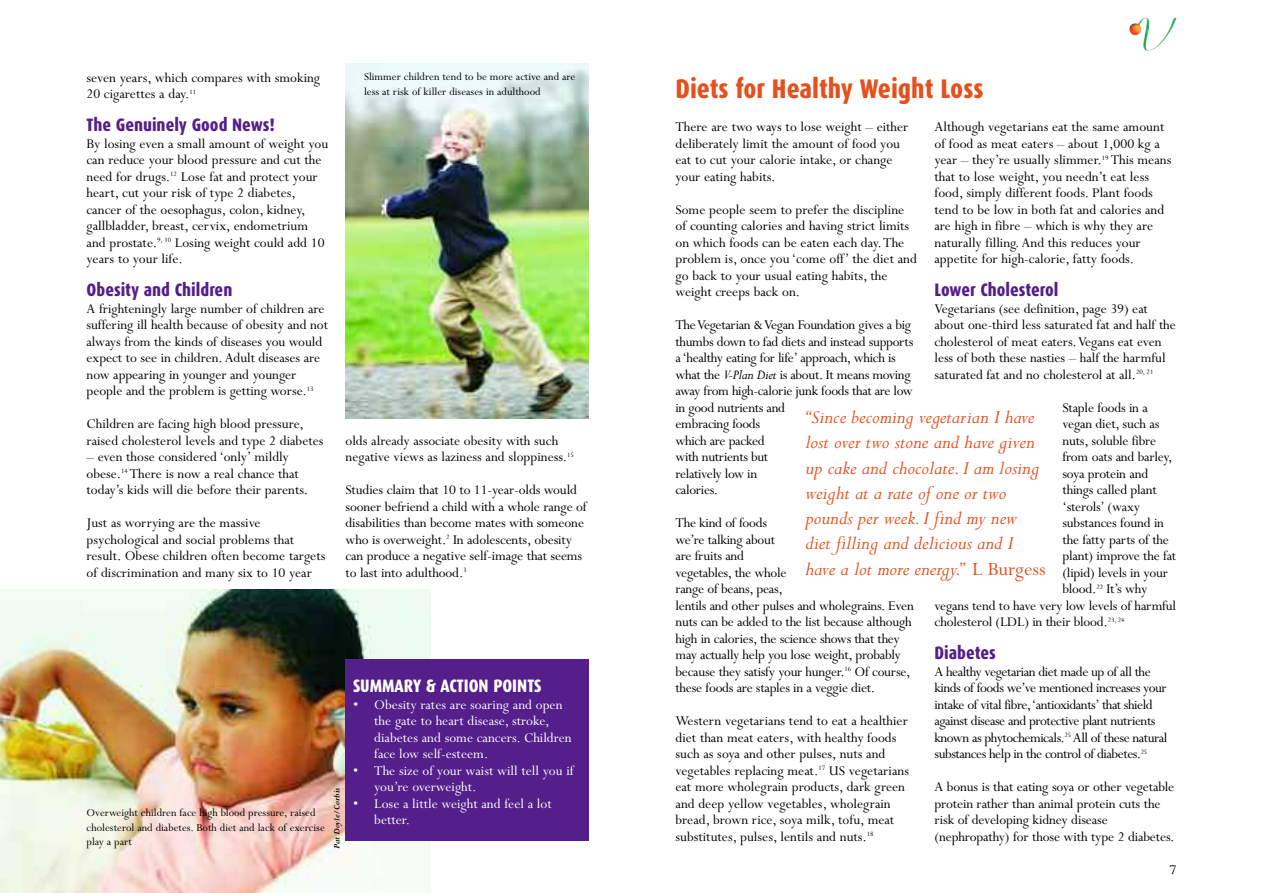
<style>
.page{position:relative;width:1263px;height:893px;background:#fff}
.page>*{position:absolute;margin:0;border:0;box-sizing:border-box;transform-origin:0 0}
.t1{font:800 27px "Dax Condensed";color:#e4511f}
.t2{font:italic 21px/25.3px "Perpetua";color:#e4511f}
.t3{font:800 18px "Dax Condensed";color:#541e8b}
.t4{font:800 18px "Dax Condensed";color:#fff}
.t5{font:15px/16.5px "Perpetua";letter-spacing:-.005em;color:#000}
.t6{font:15px/16.5px "Perpetua";letter-spacing:-.025em;color:#000}
.t7{font:15px/16.5px "Perpetua";letter-spacing:-.03em;color:#000}
.t8{font:15px/16.5px "Perpetua";color:#fff}
.t9{font:12px/14.4px "Perpetua";color:#000}
.t10{font:italic 700 9px "Perpetua";letter-spacing:-.005em;color:#000}
.s1{font-style:italic}
.s2{font-style:normal}
</style>
<div class="page">
<img style="left:1129px;top:17px;width:48px;height:34px">
<img style="left:345px;top:64px;width:244px;height:354px">
<img style="left:0;top:590px;width:430px;height:303px">
<div style="left:345px;top:659px;width:244px;height:182px;background:#541e8b"></div>
<p class="t5" style="left:87px;top:71px;width:235px">seven years, which compares with smoking<br>20 cigarettes a day.<sup>11</sup></p>
<p class="t3" style="left:87px;top:117px;width:190px">The Genuinely Good News!</p>
<p class="t5" style="left:87px;top:137px;width:243px">By losing even a small amount of weight you can reduce your blood pressure and cut the need for drugs.<sup>12</sup> Lose fat and protect your heart, cut your risk of type 2 diabetes, cancer of the oesophagus, colon, kidney, gallbladder, breast, cervix, endometrium and prostate.<sup>9,</sup> <sup>10</sup> Losing weight could add 10 years to your life.</p>
<p class="t3" style="left:87px;top:282px;width:147px">Obesity and Children</p>
<p class="t5" style="left:87px;top:302px;width:243px">A frighteningly large number of children are suffering ill health because of obesity and not always from the kinds of diseases you would expect to see in children. Adult diseases are now appearing in younger and younger people and the problem is getting worse.<sup>13</sup></p>
<p class="t5" style="left:87px;top:417px;width:239px">Children are facing high blood pressure, raised cholesterol levels and type 2 diabetes</p>
<p class="t5" style="left:87px;top:450px;width:223px">– even those considered ‘only’ mildly obese.<sup>14</sup> There is now a real chance that today’s kids will die before their parents.</p>
<p class="t5" style="left:87px;top:516px;width:240px">Just as worrying are the massive psychological and social problems that result. Obese children often become targets of discrimination and many six to 10 year</p>
<p class="t9" style="left:364px;top:71px;width:213px">Slimmer children tend to be more active and are less at risk of killer diseases in adulthood</p>
<p class="t5" style="left:345px;top:434px;width:230px">olds already associate obesity with such negative views as laziness and sloppiness.<sup>15</sup></p>
<p class="t5" style="left:345px;top:483px;width:243px">Studies claim that 10 to 11-year-olds would sooner befriend a child with a whole range of disabilities than become mates with someone who is overweight.<sup>2</sup> In adolescents, obesity can produce a negative self-image that seems to last into adulthood.<sup>3</sup></p>
<p class="t9" style="left:87px;top:807px;width:240px">Overweight children face high blood pressure, raised cholesterol and diabetes. Both diet and lack of exercise play a part</p>
<p class="t10" style="left:334px;top:849px;width:63px;rotate:-90deg">Pat Doyle/Corbis</p>
<p class="t4" style="left:353px;top:678px;width:190px">SUMMARY &amp; ACTION POINTS</p>
<p class="t8" style="left:374px;top:698px;width:199px;text-indent:-21px">• Obesity rates are soaring and open the gate to heart disease, stroke, diabetes and some cancers. Children face low self-esteem.</p>
<p class="t8" style="left:374px;top:764px;width:201px;text-indent:-21px">• The size of your waist will tell you if you’re overweight.</p>
<p class="t8" style="left:374px;top:797px;width:179px;text-indent:-21px">• Lose a little weight and feel a lot better.</p>
<h1 class="t1" style="left:675px;top:77px;width:309px">Diets for Healthy Weight Loss</h1>
<p class="t5" style="left:675px;top:120px;width:234px">There are two ways to lose weight – either deliberately limit the amount of food you eat to cut your calorie intake, or change your eating habits.</p>
<p class="t5" style="left:675px;top:203px;width:243px">Some people seem to prefer the discipline of counting calories and having strict limits on which foods can be eaten each day.The problem is, once you ‘come off’ the diet and go back to your usual eating habits, the weight creeps back on.</p>
<p class="t6" style="left:675px;top:318px;width:239px">The Vegetarian &amp; Vegan Foundation gives a big thumbs down to fad diets and instead supports a ‘healthy eating for life’ approach, which is what the <span class="s1">V-Plan Diet</span> is about. It means moving away from high-calorie junk foods that are low in good nutrients and<br>embracing foods<br>which are packed<br>with nutrients but<br>relatively low in<br>calories.</p>
<p class="t5" style="left:675px;top:516px;width:240px">The kind of foods<br>we’re talking about<br>are fruits and<br>vegetables, the whole<br>range of beans, peas,<br>lentils and other pulses and wholegrains. Even nuts can be added to the list because although high in calories, the science shows that they may actually help you lose weight, probably because they satisfy your hunger.<sup>16</sup> Of course, these foods are staples in a veggie diet.</p>
<p class="t5" style="left:675px;top:714px;width:235px">Western vegetarians tend to eat a healthier diet than meat eaters, with healthy foods such as soya and other pulses, nuts and vegetables replacing meat.<sup>17</sup> US vegetarians eat more wholegrain products, dark green and deep yellow vegetables, wholegrain bread, brown rice, soya milk, tofu, meat substitutes, pulses, lentils and nuts.<sup>18</sup></p>
<p class="t5" style="left:934px;top:120px;width:238px">Although vegetarians eat the same amount of food as meat eaters – about 1,000 kg a year – they’re usually slimmer.<sup>19</sup> This means that to lose weight, you needn’t eat less food, simply different foods. Plant foods tend to be low in both fat and calories and are high in fibre – which is why they are naturally filling. And this reduces your appetite for high-calorie, fatty foods.</p>
<p class="t3" style="left:934px;top:282px;width:126px">Lower Cholesterol</p>
<p class="t5" style="left:934px;top:302px;width:243px">Vegetarians (see definition, page 39) eat about one-third less saturated fat and half the cholesterol of meat eaters.Vegans eat even less of both these nasties – half the harmful saturated fat and no cholesterol at all.<sup>20,</sup> <sup>21</sup></p>
<p class="t5" style="left:1062px;top:401px;width:87px">Staple foods in a</p>
<p class="t5" style="left:1062px;top:417px;width:98px">vegan diet, such as</p>
<p class="t5" style="left:1062px;top:434px;width:95px">nuts, soluble fibre</p>
<p class="t5" style="left:1062px;top:450px;width:111px">from oats and barley,</p>
<p class="t5" style="left:1062px;top:467px;width:87px">soya protein and</p>
<p class="t5" style="left:1062px;top:483px;width:96px">things called plant</p>
<p class="t5" style="left:1062px;top:500px;width:79px">‘sterols’ (waxy</p>
<p class="t5" style="left:1062px;top:516px;width:103px">substances found in</p>
<p class="t5" style="left:1062px;top:533px;width:108px">the fatty parts of the</p>
<p class="t5" style="left:1062px;top:549px;width:115px">plant) improve the fat</p>
<p class="t5" style="left:1062px;top:566px;width:107px">(lipid) levels in your</p>
<p class="t5" style="left:1062px;top:582px;width:86px">blood.<sup>22</sup> It’s why</p>
<p class="t5" style="left:934px;top:599px;width:243px">vegans tend to have very low levels of harmful</p>
<p class="t5" style="left:934px;top:615px;width:192px">cholesterol (LDL) in their blood.<sup>23,</sup> <sup>24</sup></p>
<p class="t3" style="left:934px;top:645px;width:63px">Diabetes</p>
<p class="t7" style="left:934px;top:665px;width:234px">A healthy vegetarian diet made up of all the kinds of foods we’ve mentioned increases your intake of vital fibre,‘antioxidants’ that shield against disease and protective plant nutrients known as phytochemicals.<sup>25</sup> All of these natural substances help in the control of diabetes.<sup>25</sup></p>
<p class="t5" style="left:934px;top:780px;width:242px">A bonus is that eating soya or other vegetable protein rather than animal protein cuts the risk of developing kidney disease (nephropathy) for those with type 2 diabetes.</p>
<p class="t5" style="left:1169px;top:863px;width:8px">7</p>
<h2 class="t2" style="left:805px;top:407px;width:242px">“Since becoming vegetarian I have lost over two stone and have given up cake and chocolate. I am losing weight at a rate of one or two pounds per week. I find my new diet filling and delicious and I have a lot more energy.” <span class="s2">L Burgess</span></h2>
</div>
